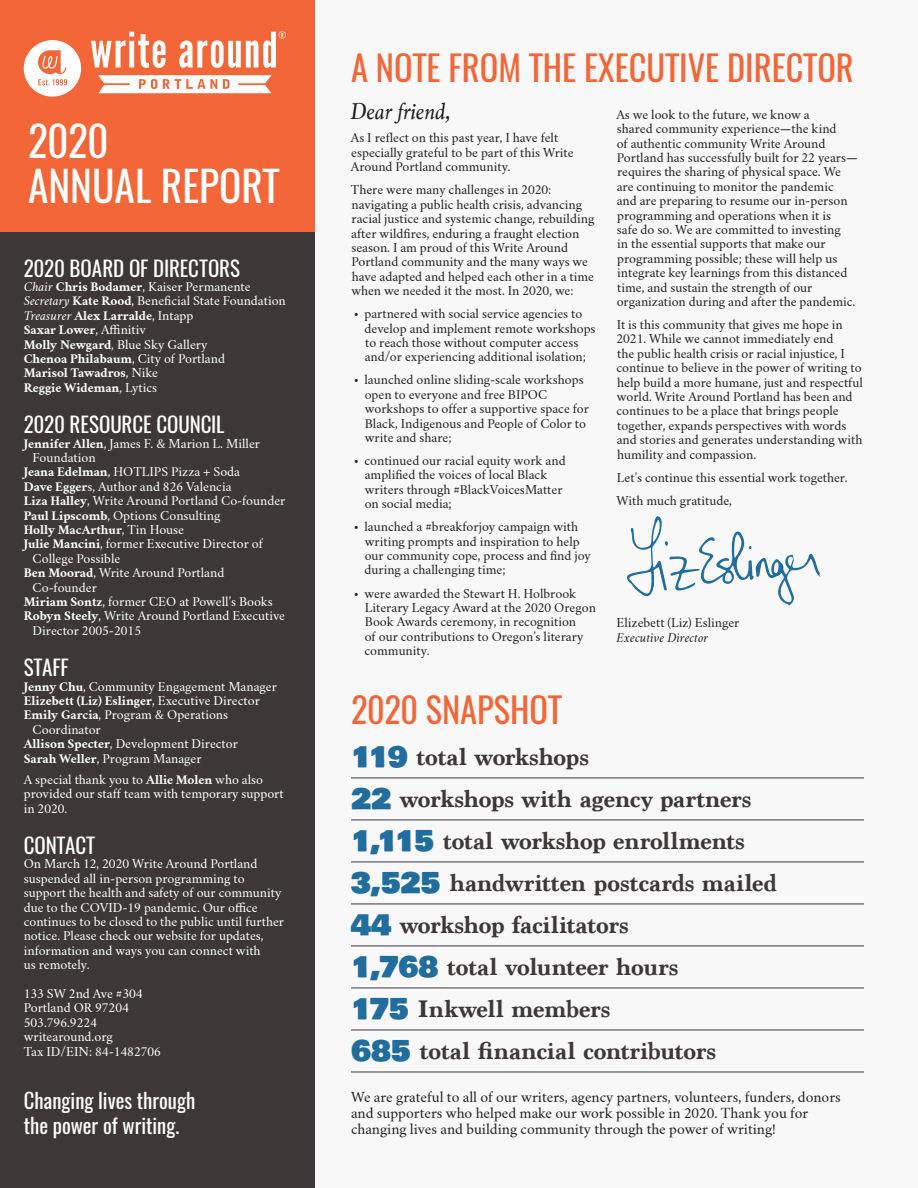
<style>
.page{position:relative;width:918px;height:1188px;background:#fff}
.page>*{position:absolute;margin:0;border:0;box-sizing:border-box;transform-origin:0 0}
.t1{font:41.4px/45px "Oswald";color:#fff}
.t2{font:34.5px "Oswald";color:#f26637}
.t3{font:700 25.2px "Marion";letter-spacing:-.01em;color:#3d3837}
.text{font:italic 24px "Marion";color:#231f20}
.t4{font:21px "Oswald";color:#fff}
.t5{font:20.7px/24.9px "Oswald";color:#fff}
.t6{font:13.5px/16.2px "Crimson Text";color:#231f20}
.text-2{font:12px/14.4px "Crimson Text";color:#231f20}
.t7{font:12px/14.4px "Crimson Text";color:#fff}
.t8{font:700 12px "Crimson Text";color:#fff}
.s1{font-style:italic}
.s2{font-weight:700}
.s3{font-weight:400;font-style:italic}
.s4{font-weight:400}
.s5{font-family:"Bowlby One SC";font-weight:400;font-size:28.35px;color:#216d9d}
</style>
<div class="page">
<div style="left:314px;top:0;width:604px;height:1188px;background:#f8f8f8"></div>
<div style="left:0;top:231px;width:314px;height:957px;background:#3d3837"></div>
<div style="left:0;top:0;width:314px;height:231px;background:#f26637"></div>
<svg style="left:24px;top:40px;width:57px;height:57px"></svg>
<svg style="left:91px;top:32px;width:75px;height:36px"></svg>
<svg style="left:98px;top:75px;width:174px;height:18px;background:#fce2d9"></svg>
<svg style="left:179px;top:31px;width:107px;height:37px"></svg>
<svg style="left:627px;top:516px;width:193px;height:90px"></svg>
<hr style="left:351px;top:777px;width:513px;height:1px;background:#3d3837">
<hr style="left:351px;top:819px;width:513px;height:1px;background:#3d3837">
<hr style="left:351px;top:861px;width:513px;height:1px;background:#3d3837">
<hr style="left:351px;top:903px;width:513px;height:1px;background:#3d3837">
<hr style="left:351px;top:946px;width:513px;height:1px;background:#3d3837">
<hr style="left:351px;top:988px;width:513px;height:1px;background:#3d3837">
<hr style="left:351px;top:1030px;width:513px;height:1px;background:#3d3837">
<hr style="left:351px;top:1072px;width:513px;height:1px;background:#3d3837">
<p class="t1" style="left:28px;top:119px;width:253px">2020<br>ANNUAL REPORT</p>
<p class="t4" style="left:24px;top:254px;width:218px">2020 BOARD OF DIRECTORS</p>
<p class="t7" style="left:24px;top:280px;width:264px"><span class="s1">Chair</span> <span class="s2">Chris Bodamer</span>, Kaiser Permanente<br><span class="s1">Secretary</span> <span class="s2">Kate Rood</span>, Beneficial State Foundation</p>
<p class="t8" style="left:24px;top:308px;width:171px"><span class="s3">Treasurer</span> Alex Larralde<span class="s4">, Intapp</span></p>
<p class="t8" style="left:24px;top:323px;width:124px">Saxar Lower<span class="s4">, Affinitiv</span></p>
<p class="t7" style="left:24px;top:337px;width:185px"><span class="s2">Molly Newgard</span>, Blue Sky Gallery</p>
<p class="t8" style="left:24px;top:352px;width:203px">Chenoa Philabaum<span class="s4">, City of Portland</span></p>
<p class="t8" style="left:24px;top:366px;width:136px">Marisol Tawadros<span class="s4">, Nike</span></p>
<p class="t8" style="left:24px;top:380px;width:135px">Reggie Wideman<span class="s4">, Lytics</span></p>
<p class="t4" style="left:24px;top:410px;width:202px">2020 RESOURCE COUNCIL</p>
<p class="t7" style="left:33px;top:436px;width:229px;text-indent:-9px"><span class="s2">Jennifer Allen</span>, James F. &amp; Marion L. Miller<br>Foundation</p>
<p class="t7" style="left:24px;top:465px;width:218px"><span class="s2">Jeana Edelman</span>, HOTLIPS Pizza + Soda</p>
<p class="t7" style="left:24px;top:479px;width:209px"><span class="s2">Dave Egger</span>s, Author and 826 Valencia</p>
<p class="t7" style="left:24px;top:494px;width:263px"><span class="s2">Liza Halley</span>, Write Around Portland Co-founder</p>
<p class="t7" style="left:24px;top:508px;width:198px"><span class="s2">Paul Lipscomb</span>, Options Consulting</p>
<p class="t8" style="left:24px;top:523px;width:162px">Holly MacArthur<span class="s4">, Tin House</span></p>
<p class="t7" style="left:33px;top:537px;width:232px;text-indent:-9px"><span class="s2">Julie Mancini</span>, former Executive Director of<br>College Possible</p>
<p class="t7" style="left:33px;top:566px;width:193px;text-indent:-9px"><span class="s2">Ben Moorad</span>, Write Around Portland<br>Co-founder</p>
<p class="t7" style="left:24px;top:595px;width:251px"><span class="s2">Miriam Sontz</span>, former CEO at Powell’s Books</p>
<p class="t7" style="left:33px;top:609px;width:254px;text-indent:-9px"><span class="s2">Robyn Steely</span>, Write Around Portland Executive<br>Director 2005-2015</p>
<p class="t4" style="left:24px;top:653px;width:47px">STAFF</p>
<p class="t7" style="left:24px;top:679px;width:255px"><span class="s2">Jenny Chu</span>, Community Engagement Manager</p>
<p class="t8" style="left:24px;top:694px;width:238px">Elizebett (Liz) Eslinger<span class="s4">, Executive Director</span></p>
<p class="t7" style="left:33px;top:708px;width:197px;text-indent:-9px"><span class="s2">Emily Garcia</span>, Program &amp; Operations<br>Coordinator</p>
<p class="t7" style="left:24px;top:737px;width:216px"><span class="s2">Allison Specter</span>, Development Director</p>
<p class="t7" style="left:24px;top:751px;width:179px"><span class="s2">Sarah Weller</span>, Program Manager</p>
<p class="t7" style="left:24px;top:772px;width:262px">A special thank you to <span class="s2">Allie Molen</span> who also provided our staff team with temporary support in 2020.</p>
<p class="t4" style="left:24px;top:831px;width:73px">CONTACT</p>
<p class="t7" style="left:24px;top:857px;width:262px">On March 12, 2020 Write Around Portland suspended all in-person programming to support the health and safety of our community due to the COVID-19 pandemic. Our office continues to be closed to the public until further notice. Please check our website for updates, information and ways you can connect with<br>us remotely.</p>
<p class="t7" style="left:24px;top:987px;width:120px">133 SW 2nd Ave #304</p>
<p class="t7" style="left:24px;top:1001px;width:107px">Portland OR 97204</p>
<p class="t7" style="left:24px;top:1015px;width:75px">503.796.9224</p>
<p class="t7" style="left:24px;top:1030px;width:91px">writearound.org</p>
<p class="t7" style="left:24px;top:1044px;width:139px">Tax ID/EIN: 84-1482706</p>
<p class="t5" style="left:24px;top:1088px;width:173px">Changing lives through the power of writing.</p>
<p class="t2" style="left:351px;top:44px;width:504px">A NOTE FROM THE EXECUTIVE DIRECTOR</p>
<p class="text" style="left:349px;top:96px;width:102px">Dear friend,</p>
<p class="text-2" style="left:351px;top:131px;width:224px">As I reflect on this past year, I have felt especially grateful to be part of this Write<br>Around Portland community.</p>
<p class="text-2" style="left:351px;top:183px;width:245px">There were many challenges in 2020: navigating a public health crisis, advancing racial justice and systemic change, rebuilding after wildfires, enduring a fraught election season. I am proud of this Write Around Portland community and the many ways we have adapted and helped each other in a time when we needed it the most. In 2020, we:</p>
<p class="text-2" style="left:365px;top:307px;width:233px;text-indent:-11px">• partnered with social service agencies to develop and implement remote workshops to reach those without computer access and/or experiencing additional isolation;</p>
<p class="text-2" style="left:365px;top:373px;width:226px;text-indent:-11px">• launched online sliding-scale workshops open to everyone and free BIPOC workshops to offer a supportive space for Black, Indigenous and People of Color to write and share;</p>
<p class="text-2" style="left:365px;top:454px;width:203px;text-indent:-11px">• continued our racial equity work and amplified the voices of local Black writers through #BlackVoicesMatter on social media;</p>
<p class="text-2" style="left:365px;top:520px;width:228px;text-indent:-11px">• launched a #breakforjoy campaign with writing prompts and inspiration to help our community cope, process and find joy during a challenging time;</p>
<p class="text-2" style="left:365px;top:586px;width:233px;text-indent:-11px">• were awarded the Stewart H. Holbrook Literary Legacy Award at the 2020 Oregon Book Awards ceremony, in recognition<br>of our contributions to Oregon’s literary community.</p>
<p class="text-2" style="left:616px;top:107px;width:243px">As we look to the future, we know a<br>shared community experience—the kind<br>of authentic community Write Around Portland has successfully built for 22 years— requires the sharing of physical space. We are continuing to monitor the pandemic<br>and are preparing to resume our in-person programming and operations when it is<br>safe do so. We are committed to investing<br>in the essential supports that make our programming possible; these will help us integrate key learnings from this distanced time, and sustain the strength of our organization during and after the pandemic.</p>
<p class="text-2" style="left:616px;top:318px;width:248px">It is this community that gives me hope in 2021. While we cannot immediately end<br>the public health crisis or racial injustice, I continue to believe in the power of writing to help build a more humane, just and respectful world. Write Around Portland has been and continues to be a place that brings people together, expands perspectives with words and stories and generates understanding with humility and compassion.</p>
<p class="text-2" style="left:617px;top:470px;width:232px">Let’s continue this essential work together.</p>
<p class="text-2" style="left:616px;top:493px;width:117px">With much gratitude,</p>
<p class="text-2" style="left:616px;top:616px;width:125px">Elizebett (Liz) Eslinger<br><span class="s1">Executive Director</span></p>
<p class="t2" style="left:351px;top:686px;width:212px">2020 SNAPSHOT</p>
<p class="t3" style="left:351px;top:742px;width:240px"><span class="s5">119</span> total workshops</p>
<p class="t3" style="left:351px;top:784px;width:402px"><span class="s5">22</span> workshops with agency partners</p>
<p class="t3" style="left:351px;top:826px;width:395px"><span class="s5">1,115</span> total workshop enrollments</p>
<p class="t3" style="left:351px;top:868px;width:427px"><span class="s5">3,525</span> handwritten postcards mailed</p>
<p class="t3" style="left:351px;top:910px;width:279px"><span class="s5">44</span> workshop facilitators</p>
<p class="t3" style="left:351px;top:952px;width:329px"><span class="s5">1,768</span> total volunteer hours</p>
<p class="t3" style="left:351px;top:994px;width:261px"><span class="s5">175</span> Inkwell members</p>
<p class="t3" style="left:351px;top:1036px;width:367px"><span class="s5">685</span> total financial contributors</p>
<p class="t6" style="left:351px;top:1089px;width:491px">We are grateful to all of our writers, agency partners, volunteers, funders, donors and supporters who helped make our work possible in 2020. Thank you for changing lives and building community through the power of writing!</p>
</div>
